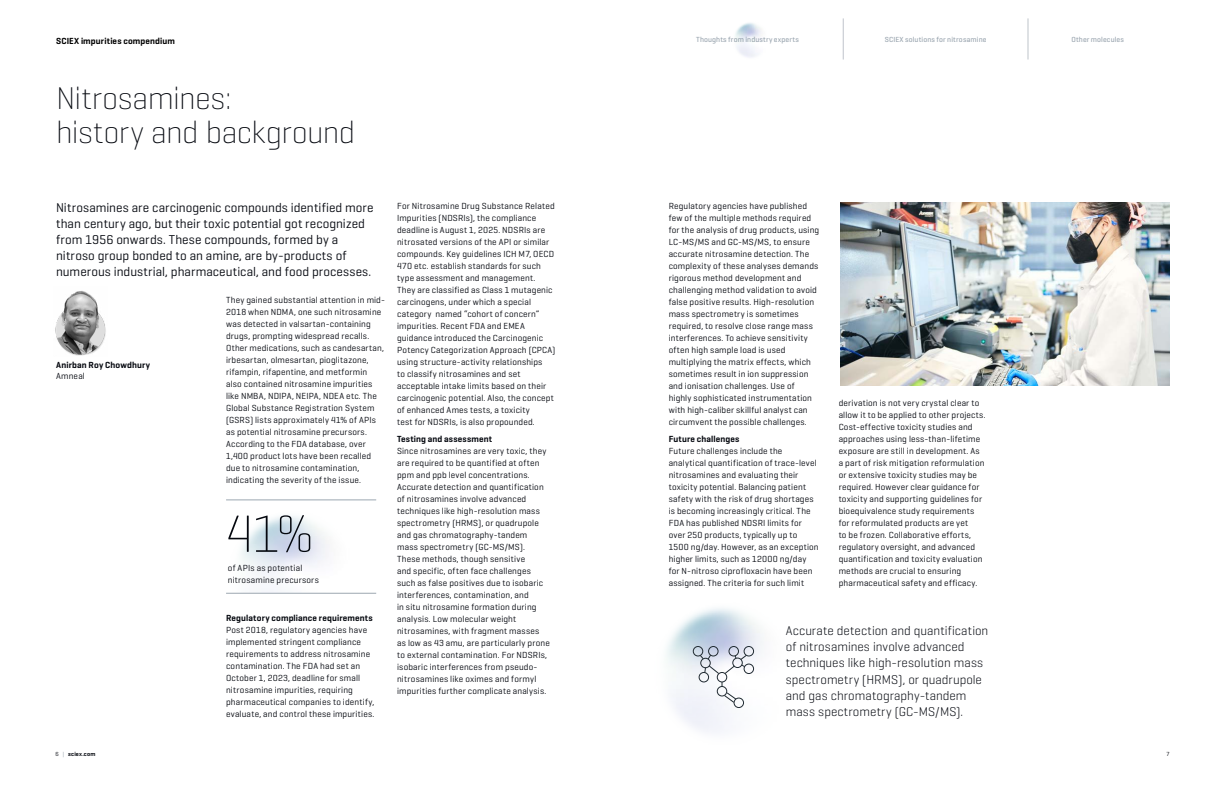
<style>
.page{position:relative;width:1224px;height:792px;background:#fff}
.page>*{position:absolute;margin:0;border:0;box-sizing:border-box;transform-origin:0 0}
.t1{font:200 53.3px "Geogrotesque";color:#05080f}
.t2{font:200 32px/34px "Geogrotesque";letter-spacing:-.02em;color:#05080f}
.t3{font:13px/16px "Geogrotesque";color:#05080f}
.t4{font:300 12.9px/16.1px "Geogrotesque";color:#05080f}
.t5{font:9px/12px "Geogrotesque";letter-spacing:.02em;color:#05080f}
.t6{font:600 9px "Geogrotesque";letter-spacing:.015em;color:#05080f}
.t7{font:600 9px "Geogrotesque";letter-spacing:.01em;color:#000}
.t8{font:500 7.5px "Geogrotesque";letter-spacing:.015em;color:#9ca7b1}
.t9{font:600 6px "Geogrotesque";letter-spacing:.03em;color:#05080f}
.t10{font:6px "Geogrotesque";color:#05080f}
.s1{font-weight:400}
.s2{font-weight:400;color:#9ca7b1}
</style>
<div class="page">
<hr style="left:843px;top:18px;width:1px;height:42px;background:#bfc4cb">
<hr style="left:1028px;top:18px;width:1px;height:42px;background:#bfc4cb">
<svg style="left:693px;top:646px;width:61px;height:62px"></svg>
<img style="left:841px;top:202px;width:329px;height:184px">
<hr style="left:226px;top:500px;width:150px;height:1px;background:#9ca7b1">
<hr style="left:226px;top:593px;width:150px;height:1px;background:#9ca7b1">
<img style="left:55px;top:291px;width:51px;height:65px">
<img style="left:735px;top:23px;width:26px;height:34px">
<p class="t7" style="left:56px;top:36px;width:120px">SCIEX impurities compendium</p>
<p class="t8" style="left:696px;top:35px;width:104px">Thoughts from industry experts</p>
<p class="t8" style="left:885px;top:35px;width:103px">SCIEX solutions for nitrosamine</p>
<p class="t8" style="left:1071px;top:35px;width:54px">Other molecules</p>
<h2 class="t2" style="left:56px;top:80px;width:301px">Nitrosamines:<br>history and background</h2>
<p class="t3" style="left:56px;top:199px;width:319px">Nitrosamines are carcinogenic compounds identified more than century ago, but their toxic potential got recognized from 1956 onwards. These compounds, formed by a nitroso group bonded to an amine, are by-products of numerous industrial, pharmaceutical, and food processes.</p>
<p class="t5" style="left:226px;top:294px;width:161px">They gained substantial attention in mid-2018 when NDMA, one such nitrosamine was detected in valsartan-containing drugs, prompting widespread recalls.<br>Other medications, such as candesartan, irbesartan, olmesartan, pioglitazone, rifampin, rifapentine, and metformin also contained nitrosamine impurities like NMBA, NDIPA, NEIPA, NDEA etc. The Global Substance Registration System (GSRS) lists approximately 41% of APIs as potential nitrosamine precursors.<br>According to the FDA database, over 1,400 product lots have been recalled due to nitrosamine contamination, indicating the severity of the issue.</p>
<p class="t6" style="left:56px;top:359px;width:95px">Anirban Roy Chowdhury</p>
<p class="t5" style="left:56px;top:370px;width:30px">Amneal</p>
<h1 class="t1" style="left:226px;top:500px;width:89px">41%</h1>
<p class="t5" style="left:228px;top:561px;width:93px">of APIs as potential nitrosamine precursors</p>
<p class="t6" style="left:226px;top:612px;width:148px">Regulatory compliance requirements</p>
<p class="t5" style="left:226px;top:624px;width:150px">Post 2018, regulatory agencies have implemented stringent compliance requirements to address nitrosamine contamination. The FDA had set an October 1, 2023, deadline for small nitrosamine impurities, requiring pharmaceutical companies to identify, evaluate, and control these impurities.</p>
<p class="t5" style="left:397px;top:200px;width:160px">For Nitrosamine Drug Substance Related Impurities (NDSRIs), the compliance deadline is August 1, 2025. NDSRIs are nitrosated versions of the API or similar compounds. Key guidelines ICH M7, OECD 470 etc. establish standards for such type assessment and management.<br>They are classified as Class 1 mutagenic carcinogens, under which a special category named “cohort of concern” impurities. Recent FDA and EMEA guidance introduced the Carcinogenic Potency Categorization Approach (CPCA) using structure-activity relationships<br>to classify nitrosamines and set acceptable intake limits based on their carcinogenic potential. Also, the concept of enhanced Ames tests, a toxicity<br>test for NDSRIs, is also propounded.</p>
<p class="t6" style="left:397px;top:433px;width:97px">Testing and assessment</p>
<p class="t5" style="left:397px;top:444px;width:154px">Since nitrosamines are very toxic, they are required to be quantified at often ppm and ppb level concentrations.<br>Accurate detection and quantification of nitrosamines involve advanced techniques like high-resolution mass spectrometry (HRMS), or quadrupole and gas chromatography-tandem mass spectrometry (GC-MS/MS).<br>These methods, though sensitive<br>and specific, often face challenges such as false positives due to isobaric interferences, contamination, and<br>in situ nitrosamine formation during analysis. Low molecular weight nitrosamines, with fragment masses as low as 43 amu, are particularly prone to external contamination. For NDSRIs, isobaric interferences from pseudo&shy;nitrosamines like oximes and formyl impurities further complicate analysis.</p>
<p class="t5" style="left:669px;top:199px;width:152px">Regulatory agencies have published few of the multiple methods required for the analysis of drug products, using LC-MS/MS and GC-MS/MS, to ensure accurate nitrosamine detection. The complexity of these analyses demands rigorous method development and challenging method validation to avoid false positive results. High-resolution mass spectrometry is sometimes required, to resolve close range mass interferences. To achieve sensitivity often high sample load is used multiplying the matrix effects, which sometimes result in ion suppression and ionisation challenges. Use of highly sophisticated instrumentation with high-caliber skillful analyst can circumvent the possible challenges.</p>
<p class="t6" style="left:669px;top:433px;width:72px">Future challenges</p>
<p class="t5" style="left:669px;top:444px;width:151px">Future challenges include the analytical quantification of trace-level nitrosamines and evaluating their toxicity potential. Balancing patient safety with the risk of drug shortages is becoming increasingly critical. The FDA has published NDSRI limits for over 250 products, typically up to 1500 ng/day. However, as an exception higher limits, such as 12000 ng/day for N-nitroso ciprofloxacin have been assigned. The criteria for such limit</p>
<p class="t5" style="left:839px;top:397px;width:148px">derivation is not very crystal clear to allow it to be applied to other projects.<br>Cost-effective toxicity studies and approaches using less-than-lifetime exposure are still in development. As a part of risk mitigation reformulation or extensive toxicity studies may be required. However clear guidance for toxicity and supporting guidelines for bioequivalence study requirements for reformulated products are yet<br>to be frozen. Collaborative efforts, regulatory oversight, and advanced quantification and toxicity evaluation methods are crucial to ensuring pharmaceutical safety and efficacy.</p>
<h3 class="t4" style="left:786px;top:622px;width:204px">Accurate detection and quantification of nitrosamines involve advanced techniques like high-resolution mass spectrometry (HRMS), or quadrupole and gas chromatography-tandem mass spectrometry (GC-MS/MS).</h3>
<p class="t9" style="left:55px;top:750px;width:42px"><span class="s1">6</span> <span class="s2">|</span> sciex.com</p>
<p class="t10" style="left:1167px;top:750px;width:4px">7</p>
</div>
